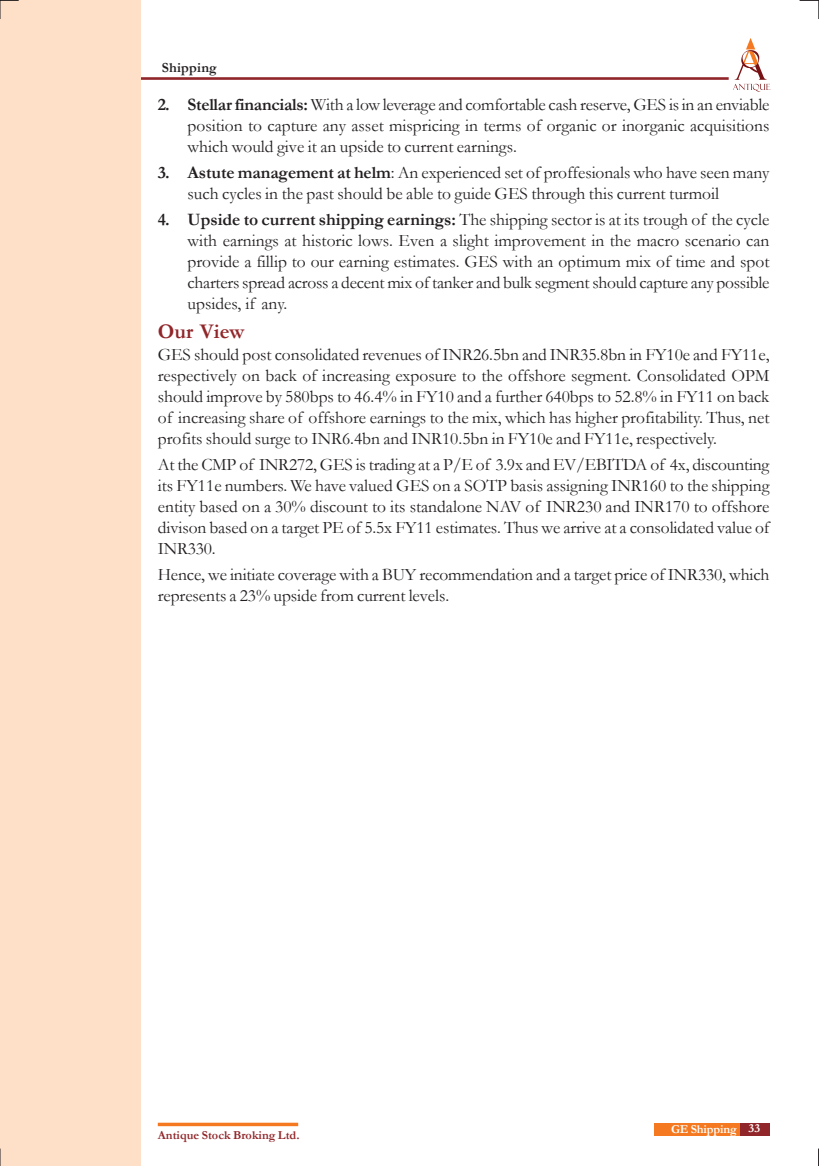
<style>
.page{position:relative;width:819px;height:1166px;background:#fff}
.page>*{position:absolute;margin:0;border:0;box-sizing:border-box;transform-origin:0 0}
.t1{font:700 21px "Garamond";color:#91262a}
.t2{font:17.5px/21px "Garamond";letter-spacing:-.005em;color:#231f20;text-align:justify}
.t3{font:700 14px "Garamond";letter-spacing:.015em;color:#231f20}
.t4{font:700 12.25px "Garamond";letter-spacing:.005em;color:#91262a}
.t5{font:700 12.25px "Garamond";letter-spacing:-.01em;color:#fff}
.s1{font-weight:700}
</style>
<div class="page">
<hr style="left:135px;top:77px;width:594px;height:3px;background:#91262a">
<div style="left:738px;top:1122px;width:31px;height:13px;background:#91262a"></div>
<div style="left:654px;top:1122px;width:85px;height:13px;background:#f47920"></div>
<div style="left:0;top:0;width:141px;height:1165px;background:#fee0c8"></div>
<svg style="left:158px;top:1122px;width:140px;height:4px"></svg>
<svg style="left:0;top:1148px;width:1px;height:18px"></svg>
<svg style="left:0;top:0;width:19px;height:19px"></svg>
<svg style="left:800px;top:0;width:19px;height:19px"></svg>
<svg style="left:818px;top:1148px;width:1px;height:18px"></svg>
<svg style="left:733px;top:38px;width:37px;height:54px"></svg>
<p class="t3" style="left:162px;top:60px;width:57px">Shipping</p>
<p class="t2" style="left:188px;top:94px;width:583px;text-indent:-30px"><span class="s1">2. Stellar financials:</span> With a low leverage and comfortable cash reserve, GES is in an enviable position to capture any asset mispricing in terms of organic or inorganic acquisitions which would give it an upside to current earnings.</p>
<p class="t2" style="left:188px;top:162px;width:583px;text-indent:-30px"><span class="s1">3. Astute management at helm</span>: An experienced set of proffesionals who have seen many such cycles in the past should be able to guide GES through this current turmoil</p>
<p class="t2" style="left:188px;top:209px;width:583px;text-indent:-30px"><span class="s1">4. Upside to current shipping earnings:</span> The shipping sector is at its trough of the cycle with earnings at historic lows. Even a slight improvement in the macro scenario can provide a fillip to our earning estimates. GES with an optimum mix of time and spot charters spread across a decent mix of tanker and bulk segment should capture any possible upsides, if any.</p>
<p class="t1" style="left:158px;top:319px;width:88px">Our View</p>
<p class="t2" style="left:158px;top:344px;width:613px">GES should post consolidated revenues of INR26.5bn and INR35.8bn in FY10e and FY11e, respectively on back of increasing exposure to the offshore segment. Consolidated OPM should improve by 580bps to 46.4% in FY10 and a further 640bps to 52.8% in FY11 on back of increasing share of offshore earnings to the mix, which has higher profitability. Thus, net profits should surge to INR6.4bn and INR10.5bn in FY10e and FY11e, respectively.</p>
<p class="t2" style="left:158px;top:454px;width:613px">At the CMP of INR272, GES is trading at a P/E of 3.9x and EV/EBITDA of 4x, discounting its FY11e numbers. We have valued GES on a SOTP basis assigning INR160 to the shipping entity based on a 30% discount to its standalone NAV of INR230 and INR170 to offshore divison based on a target PE of 5.5x FY11 estimates. Thus we arrive at a consolidated value of INR330.</p>
<p class="t2" style="left:158px;top:564px;width:613px">Hence, we initiate coverage with a BUY recommendation and a target price of INR330, which represents a 23% upside from current levels.</p>
<p class="t4" style="left:158px;top:1128px;width:143px">Antique Stock Broking Ltd.</p>
<p class="t5" style="left:671px;top:1122px;width:90px">GE Shipping 33</p>
</div>
